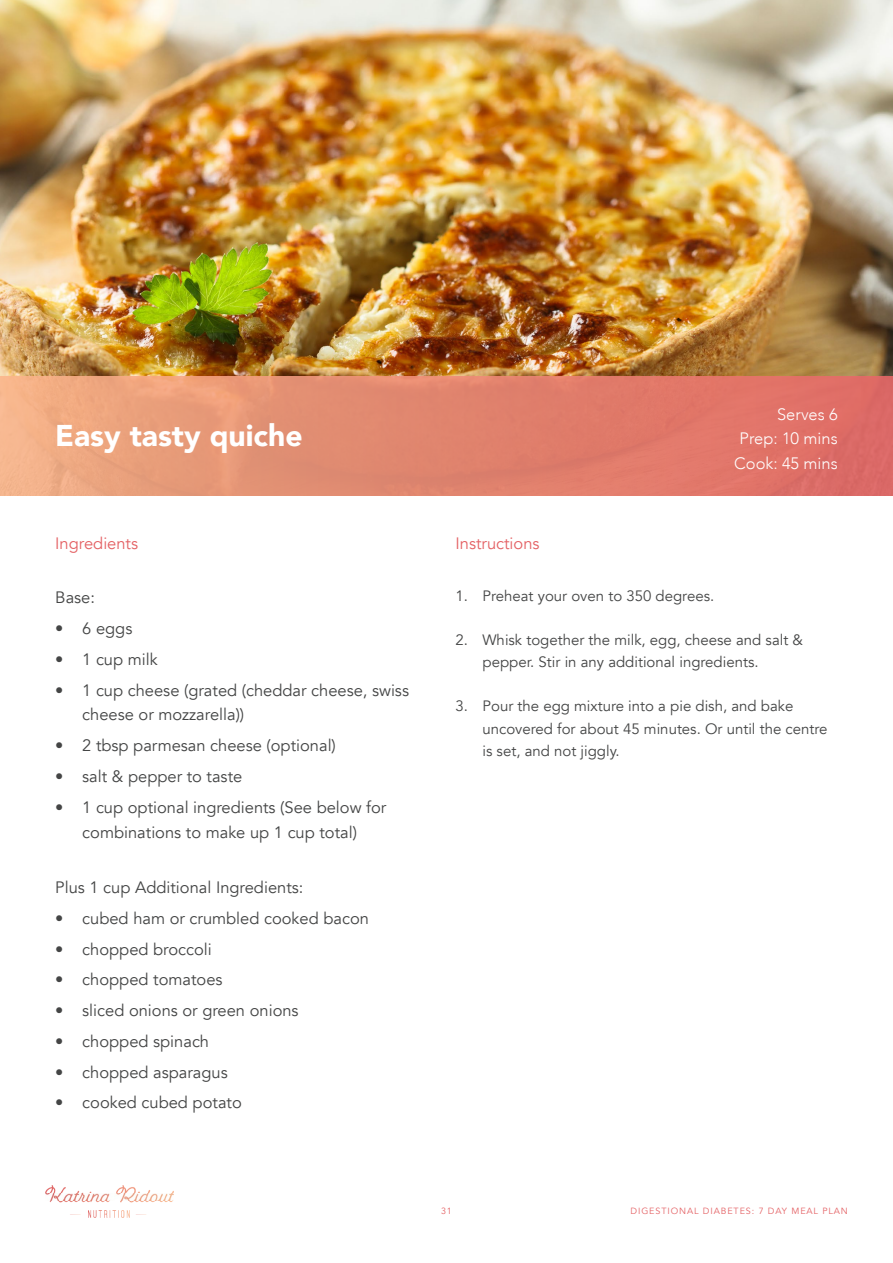
<style>
.page{position:relative;width:893px;height:1263px;background:#fff}
.page>*{position:absolute;margin:0;border:0;box-sizing:border-box;transform-origin:0 0}
.t1{font:900 30px "Avenir";color:#fff}
.t2{font:16.5px/24.8px "Avenir";color:#444545}
.t3{font:300 16.5px/24.8px "Avenir";color:#fff;text-align:right}
.t4{font:16.5px "Avenir";color:#e46265}
.t5{font:15px/22.5px "Avenir";color:#444545}
.t6{font:9px "Avenir";letter-spacing:.1em;color:#e46265}
</style>
<div class="page">
<img style="left:45px;top:1185px;width:128px;height:33px">
<img style="left:0;top:0;width:893px;height:377px">
<div style="left:0;top:377px;width:893px;height:119px;background:linear-gradient(to right,#edab82,#db6561)"></div>
<h1 class="t1" style="left:55px;top:410px;width:249px">Easy tasty quiche</h1>
<p class="t4" style="left:55px;top:533px;width:84px">Ingredients</p>
<p class="t2" style="left:55px;top:586px;width:41px">Base:</p>
<p class="t2" style="left:55px;top:616px;width:79px">• 6 eggs</p>
<p class="t2" style="left:55px;top:647px;width:104px">• 1 cup milk</p>
<p class="t2" style="left:82px;top:678px;width:328px;text-indent:-27px">• 1 cup cheese (grated (cheddar cheese, swiss cheese or mozzarella))</p>
<p class="t2" style="left:55px;top:733px;width:282px">• 2 tbsp parmesan cheese (optional)</p>
<p class="t2" style="left:55px;top:764px;width:189px">• salt &amp; pepper to taste</p>
<p class="t2" style="left:55px;top:795px;width:333px;text-align:center">• 1 cup optional ingredients (See below for combinations to make up 1 cup total)</p>
<p class="t2" style="left:55px;top:875px;width:250px">Plus 1 cup Additional Ingredients:</p>
<p class="t2" style="left:55px;top:906px;width:315px">• cubed ham or crumbled cooked bacon</p>
<p class="t2" style="left:55px;top:937px;width:158px">• chopped broccoli</p>
<p class="t2" style="left:55px;top:967px;width:169px">• chopped tomatoes</p>
<p class="t2" style="left:55px;top:998px;width:245px">• sliced onions or green onions</p>
<p class="t2" style="left:55px;top:1029px;width:155px">• chopped spinach</p>
<p class="t2" style="left:55px;top:1060px;width:174px">• chopped asparagus</p>
<p class="t2" style="left:55px;top:1090px;width:188px">• cooked cubed potato</p>
<p class="t4" style="left:455px;top:533px;width:86px">Instructions</p>
<p class="t3" style="left:734px;top:402px;width:105px">Serves 6<br>Prep: 10 mins<br>Cook: 45 mins</p>
<p class="t5" style="left:455px;top:585px;width:260px">1. Preheat your oven to 350 degrees.</p>
<p class="t5" style="left:482px;top:629px;width:322px;text-indent:-27px">2. Whisk together the milk, egg, cheese and salt &amp; pepper. Stir in any additional ingredients.</p>
<p class="t5" style="left:482px;top:695px;width:346px;text-indent:-27px">3. Pour the egg mixture into a pie dish, and bake uncovered for about 45 minutes. Or until the centre is set, and not jiggly.</p>
<p class="t6" style="left:441px;top:1206px;width:12px">31</p>
<p class="t6" style="left:630px;top:1206px;width:219px">DIGESTIONAL DIABETES: 7 DAY MEAL PLAN</p>
</div>
